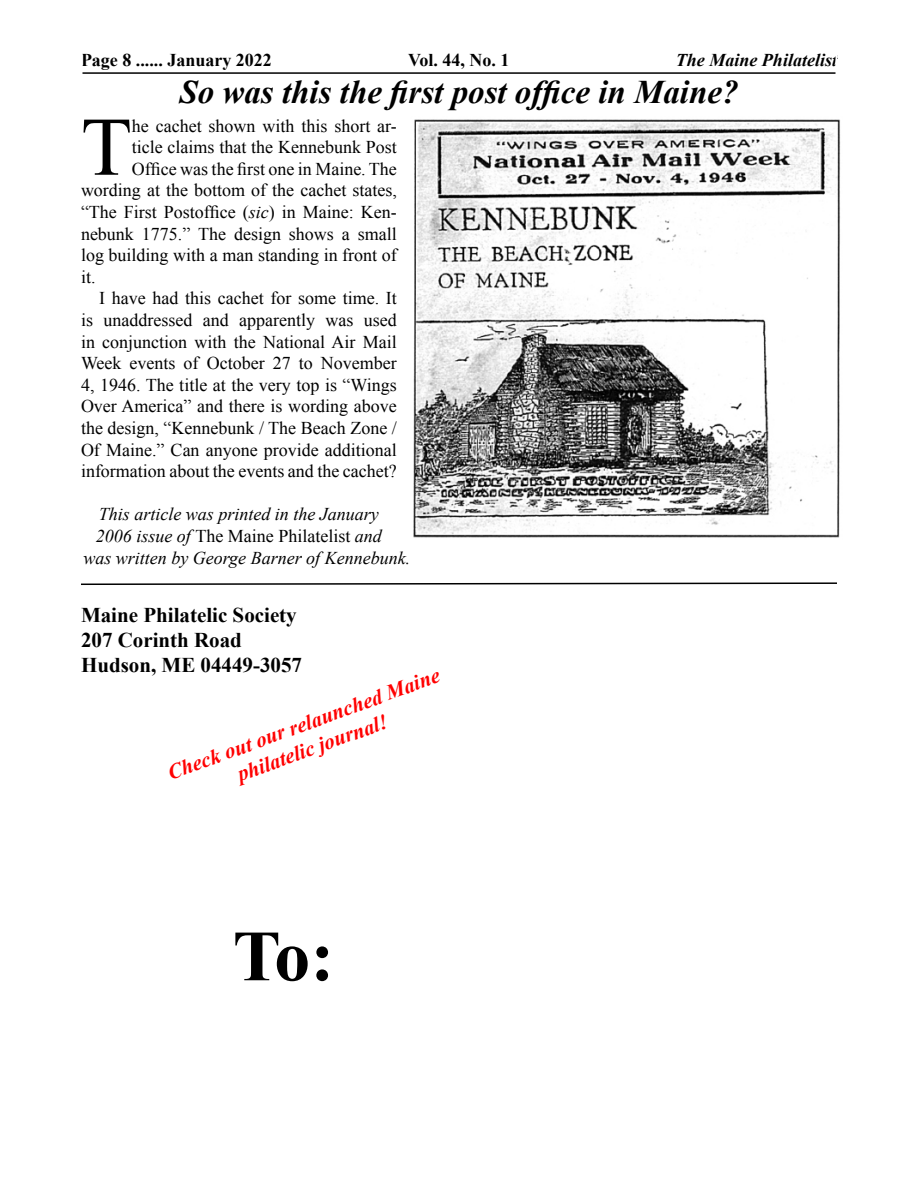
<style>
.page{position:relative;width:918px;height:1188px;background:#fff}
.page>*{position:absolute;margin:0;border:0;box-sizing:border-box;transform-origin:0 0}
.t1{font:83.25px "Times New Roman";color:#000}
.t2{font:700 72px "Times New Roman";color:#000}
.t3{font:italic 700 33px "Times New Roman";color:#000}
.t4{font:700 21px/25.2px "Times New Roman";color:#000}
.t5{font:italic 700 21px/25.2px "Times New Roman";color:#f00;text-align:center}
.t6{font:18px "Times New Roman";color:#000}
.t7{font:italic 18px "Times New Roman";color:#000}
.t8{font:700 18px "Times New Roman";color:#000}
.t9{font:italic 700 18px "Times New Roman";color:#000}
.s1{font-style:italic}
</style>
<div class="page">
<hr style="left:81px;top:72px;width:756px;height:2px;background:#000">
<svg style="left:81px;top:582px;width:756px;height:3px"></svg>
<img style="left:413px;top:119px;width:428px;height:419px">
<p class="t8" style="left:81px;top:48px;width:192px">Page 8 ...... January 2022</p>
<p class="t8" style="left:408px;top:48px;width:103px">Vol. 44, No. 1</p>
<p class="t9" style="left:676px;top:48px;width:163px">The Maine Philatelist</p>
<h3 class="t3" style="left:179px;top:69px;width:561px">So was this the first post office in Maine?</h3>
<h1 class="t1" style="left:81px;top:91px;width:52px">T</h1>
<p class="t6" style="left:132px;top:113px;width:267px">he cachet shown with this short ar-</p>
<p class="t6" style="left:132px;top:135px;width:267px">ticle claims that the Kennebunk Post</p>
<p class="t6" style="left:132px;top:157px;width:267px">Office was the first one in Maine. The</p>
<p class="t6" style="left:81px;top:178px;width:317px">wording at the bottom of the cachet states,</p>
<p class="t6" style="left:81px;top:200px;width:317px">“The First Postoffice (<span class="s1">sic</span>) in Maine: Ken-</p>
<p class="t6" style="left:81px;top:221px;width:317px">nebunk 1775.” The design shows a small</p>
<p class="t6" style="left:81px;top:243px;width:317px">log building with a man standing in front of</p>
<p class="t6" style="left:81px;top:265px;width:16px">it.</p>
<p class="t6" style="left:99px;top:286px;width:299px">I have had this cachet for some time. It</p>
<p class="t6" style="left:81px;top:308px;width:317px">is unaddressed and apparently was used</p>
<p class="t6" style="left:81px;top:329px;width:317px">in conjunction with the National Air Mail</p>
<p class="t6" style="left:81px;top:351px;width:317px">Week events of October 27 to November</p>
<p class="t6" style="left:81px;top:373px;width:317px">4, 1946. The title at the very top is “Wings</p>
<p class="t6" style="left:81px;top:394px;width:317px">Over America” and there is wording above</p>
<p class="t6" style="left:81px;top:416px;width:317px">the design, “Kennebunk / The Beach Zone /</p>
<p class="t6" style="left:81px;top:437px;width:317px">Of Maine.” Can anyone provide additional</p>
<p class="t6" style="left:81px;top:459px;width:317px">information about the events and the cachet?</p>
<p class="t7" style="left:99px;top:502px;width:282px">This article was printed in the January</p>
<p class="t6" style="left:96px;top:524px;width:287px"><span class="s1">2006 issue of</span> The Maine Philatelist <span class="s1">and</span></p>
<p class="t7" style="left:83px;top:545px;width:328px">was written by George Barner of Kennebunk.</p>
<p class="t4" style="left:81px;top:602px;width:223px">Maine Philatelic Society<br>207 Corinth Road<br>Hudson, ME 04449-3057</p>
<p class="t5" style="left:164px;top:761px;width:290px;rotate:-20deg">Check out our relaunched Maine philatelic journal!</p>
<h2 class="t2" style="left:233px;top:906px;width:103px">To:</h2>
</div>
